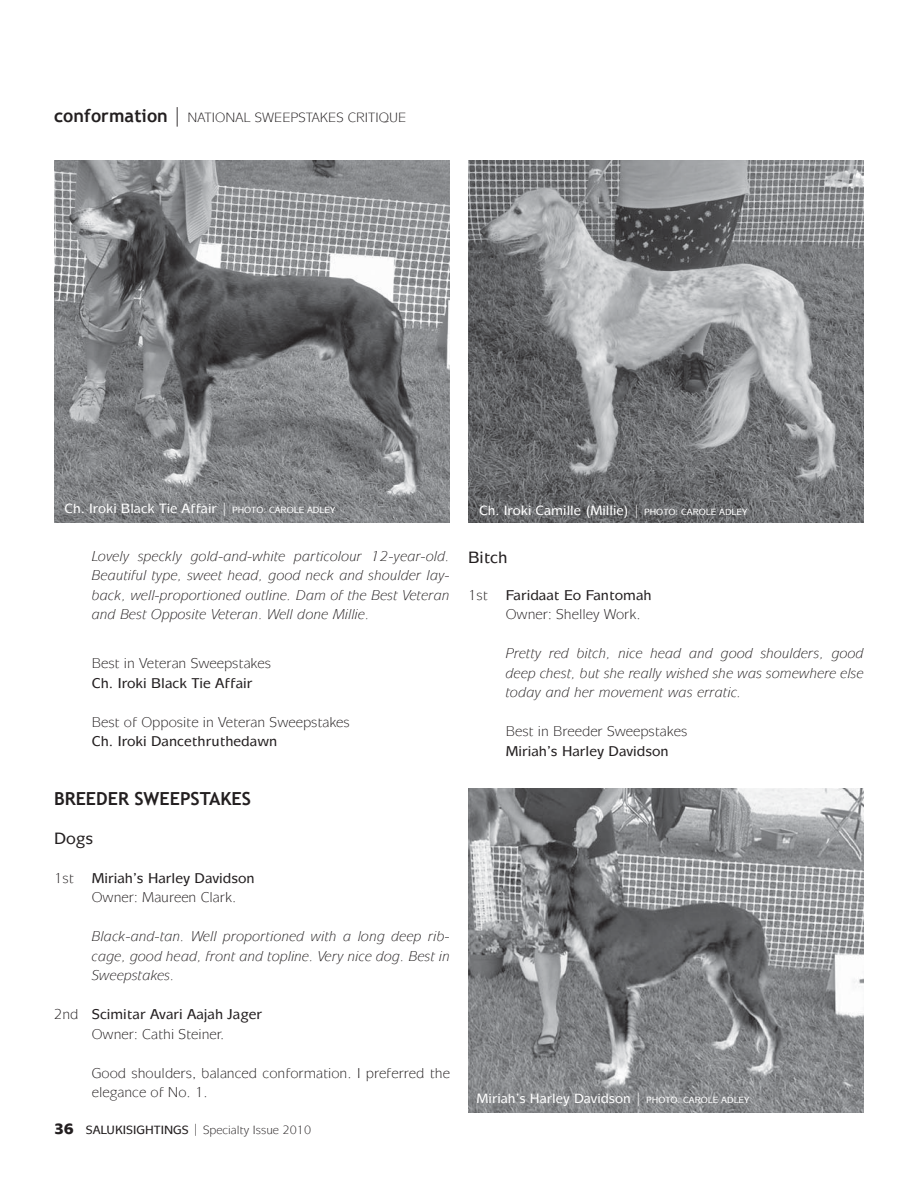
<style>
.page{position:relative;width:918px;height:1188px;background:#fff}
.page>*{position:absolute;margin:0;border:0;box-sizing:border-box;transform-origin:0 0}
.t1{font:700 18px "Trebuchet MS";color:#231f20}
.t2{font:500 16.5px "Mixage IT Cby BT";color:#231f20}
.t3{font:italic 14.25px/19.5px "Mixage IT Cby BT";color:#231f20;text-align:justify}
.t4{font:14.25px/19.5px "Mixage IT Cby BT";color:#231f20}
.t5{font:500 14.25px/19.5px "Mixage IT Cby BT";color:#231f20;text-align:center}
.t6{font:500 13.5px "Mixage IT Cby BT";color:#fff}
.t7{font:13.5px "Mixage IT Cby BT";letter-spacing:.005em;color:#231f20}
.t8{font:12px "Mixage IT Cby BT";color:#231f20}
.s1{font-family:"Trebuchet MS";font-weight:700;font-size:18px}
.s2{font-size:19.5px}
.s3{font-weight:400}
.s4{font-size:9px}
.s5{font-weight:900;font-size:15px}
.s6{font-weight:500}
</style>
<div class="page">
<img style="left:54px;top:161px;width:395px;height:362px">
<img style="left:469px;top:161px;width:395px;height:362px">
<img style="left:469px;top:788px;width:395px;height:324px">
<p class="t7" style="left:54px;top:109px;width:354px"><span class="s1">conformation</span> <span class="s2">|</span> NATIONAL SWEEPSTAKES CRITIQUE</p>
<p class="t6" style="left:65px;top:500px;width:272px">Ch. Iroki Black Tie Affair <span class="s3">|</span> <span class="s4">PHOTO: CAROLE ADLEY</span></p>
<p class="t6" style="left:479px;top:502px;width:270px">Ch. Iroki Camille (Millie) <span class="s3">|</span> <span class="s4">PHOTO: CAROLE ADLEY</span></p>
<p class="t3" style="left:92px;top:546px;width:360px">Lovely speckly gold-and-white particolour 12-year-old.<br>Beautiful type, sweet head, good neck and shoulder lay&shy;back, well-proportioned outline. Dam of the Best Veteran and Best Opposite Veteran. Well done Millie.</p>
<p class="t4" style="left:92px;top:654px;width:181px">Best in Veteran Sweepstakes</p>
<p class="t5" style="left:92px;top:673px;width:162px">Ch. Iroki Black Tie Affair</p>
<p class="t4" style="left:92px;top:712px;width:260px">Best of Opposite in Veteran Sweepstakes</p>
<p class="t5" style="left:92px;top:732px;width:187px">Ch. Iroki Dancethruthedawn</p>
<p class="t1" style="left:54px;top:788px;width:199px">BREEDER SWEEPSTAKES</p>
<p class="t2" style="left:54px;top:828px;width:41px">Dogs</p>
<p class="t4" style="left:54px;top:868px;width:21px">1st</p>
<p class="t5" style="left:92px;top:868px;width:165px">Miriah’s Harley Davidson</p>
<p class="t4" style="left:92px;top:888px;width:146px">Owner: Maureen Clark.</p>
<p class="t3" style="left:92px;top:926px;width:360px">Black-and-tan. Well proportioned with a long deep rib&shy;cage, good head, front and topline. Very nice dog. Best in Sweepstakes.</p>
<p class="t5" style="left:54px;top:1005px;width:210px"><span class="s3">2nd</span> Scimitar Avari Aajah Jager<br><span class="s3">Owner: Cathi Steiner.</span></p>
<p class="t4" style="left:92px;top:1063px;width:360px">Good shoulders, balanced conformation. I preferred the elegance of No. 1.</p>
<p class="t8" style="left:54px;top:1123px;width:259px"><span class="s5">36</span> <span class="s6">SALUKISIGHTINGS</span> | Specialty Issue 2010</p>
<p class="t2" style="left:468px;top:547px;width:41px">Bitch</p>
<p class="t4" style="left:468px;top:585px;width:21px">1st</p>
<p class="t5" style="left:506px;top:585px;width:147px">Faridaat Eo Fantomah</p>
<p class="t4" style="left:506px;top:605px;width:136px">Owner: Shelley Work.</p>
<p class="t3" style="left:506px;top:644px;width:360px">Pretty red bitch, nice head and good shoulders, good deep chest, but she really wished she was somewhere else today and her movement was erratic.</p>
<p class="t4" style="left:506px;top:722px;width:183px">Best in Breeder Sweepstakes</p>
<p class="t5" style="left:506px;top:741px;width:165px">Miriah’s Harley Davidson</p>
<p class="t6" style="left:477px;top:1091px;width:274px">Miriah’s Harley Davidson <span class="s3">|</span> <span class="s4">PHOTO: CAROLE ADLEY</span></p>
</div>
